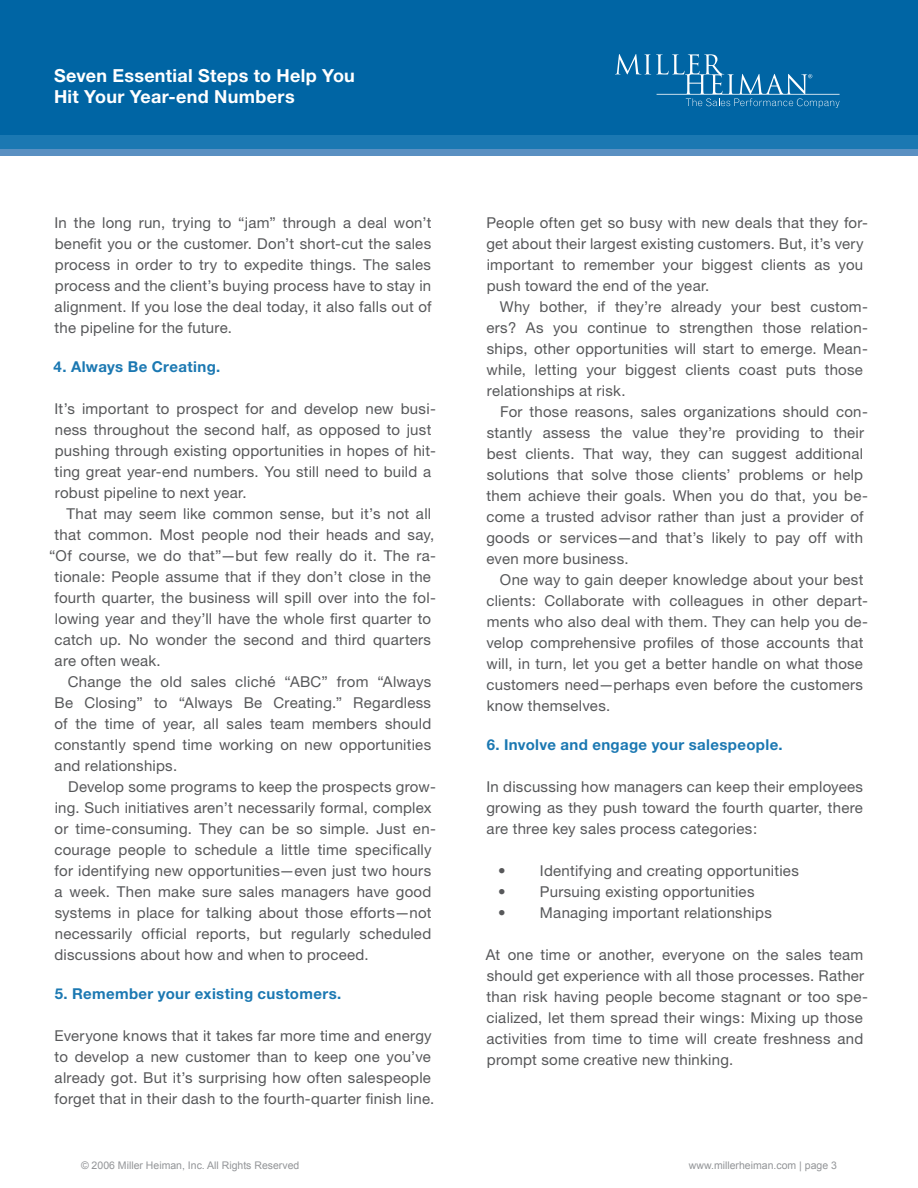
<style>
.page{position:relative;width:918px;height:1188px;background:#fff}
.page>*{position:absolute;margin:0;border:0;box-sizing:border-box;transform-origin:0 0}
.t1{font:700 18px/21.6px "Helvetica Neue";letter-spacing:.015em;color:#fff}
.main_text{font:15px/21px "Helvetica Neue";letter-spacing:.015em;color:#57585a}
.main_text-2{font:700 15px "Helvetica Neue";letter-spacing:.025em;color:#1b78b2}
.t2{font:10.5px "Arial";color:#939598}
</style>
<div class="page">
<div style="left:0;top:121px;width:918px;height:35px;background:#5a90c2"></div>
<div style="left:0;top:125px;width:918px;height:23px;background:#1b78b2"></div>
<div style="left:0;top:0;width:918px;height:135px;background:#0065a4"></div>
<svg style="left:615px;top:54px;width:225px;height:54px"></svg>
<p class="t1" style="left:54px;top:64px;width:302px">Seven Essential Steps to Help You<br>Hit Your Year-end Numbers</p>
<p class="main_text" style="left:55px;top:212px;width:379px;text-align:justify">In the long run, trying to “jam” through a deal won’t benefit you or the customer. Don’t short-cut the sales process in order to try to expedite things. The sales process and the client’s buying process have to stay in alignment. If you lose the deal today, it also falls out of the pipeline for the future.</p>
<p class="main_text-2" style="left:54px;top:357px;width:168px">4. Always Be Creating.</p>
<p class="main_text" style="left:55px;top:398px;width:383px">It’s important to prospect for and develop new busi&shy;ness throughout the second half, as opposed to just pushing through existing opportunities in hopes of hit&shy;ting great year-end numbers. You still need to build a robust pipeline to next year.</p>
<p class="main_text" style="left:67px;top:503px;width:366px">That may seem like common sense, but it’s not all</p>
<p class="main_text" style="left:55px;top:524px;width:381px">that common. Most people nod their heads and say,</p>
<p class="main_text" style="left:49px;top:545px;width:388px">“Of course, we do that”—but few really do it. The ra-</p>
<p class="main_text" style="left:55px;top:566px;width:378px">tionale: People assume that if they don’t close in the</p>
<p class="main_text" style="left:55px;top:587px;width:383px">fourth quarter, the business will spill over into the fol-</p>
<p class="main_text" style="left:55px;top:608px;width:378px">lowing year and they’ll have the whole first quarter to</p>
<p class="main_text" style="left:54px;top:629px;width:378px">catch up. No wonder the second and third quarters</p>
<p class="main_text" style="left:55px;top:650px;width:108px">are often weak.</p>
<p class="main_text" style="left:54px;top:671px;width:378px;text-align:justify;text-indent:13px">Change the old sales cliché “ABC” from “Always Be Closing” to “Always Be Creating.” Regardless of the time of year, all sales team members should constantly spend time working on new opportunities and relationships.</p>
<p class="main_text" style="left:54px;top:776px;width:383px;text-indent:14px">Develop some programs to keep the prospects grow&shy;ing. Such initiatives aren’t necessarily formal, complex or time-consuming. They can be so simple. Just en&shy;courage people to schedule a little time specifically for identifying new opportunities—even just two hours a week. Then make sure sales managers have good systems in place for talking about those efforts—not necessarily official reports, but regularly scheduled discussions about how and when to proceed.</p>
<p class="main_text-2" style="left:55px;top:984px;width:288px">5. Remember your existing customers.</p>
<p class="main_text" style="left:55px;top:1025px;width:381px">Everyone knows that it takes far more time and energy to develop a new customer than to keep one you’ve already got. But it’s surprising how often salespeople forget that in their dash to the fourth-quarter finish line.</p>
<p class="main_text" style="left:486px;top:212px;width:383px">People often get so busy with new deals that they for&shy;get about their largest existing customers. But, it’s very important to remember your biggest clients as you push toward the end of the year.</p>
<p class="main_text" style="left:486px;top:296px;width:383px;text-indent:13px">Why bother, if they’re already your best custom&shy;ers? As you continue to strengthen those relation&shy;ships, other opportunities will start to emerge. Mean&shy;while, letting your biggest clients coast puts those relationships at risk.</p>
<p class="main_text" style="left:486px;top:401px;width:383px;text-indent:14px">For those reasons, sales organizations should con&shy;stantly assess the value they’re providing to their best clients. That way, they can suggest additional solutions that solve those clients’ problems or help them achieve their goals. When you do that, you be&shy;come a trusted advisor rather than just a provider of goods or services—and that’s likely to pay off with even more business.</p>
<p class="main_text" style="left:486px;top:569px;width:383px;text-indent:14px">One way to gain deeper knowledge about your best clients: Collaborate with colleagues in other depart&shy;ments who also deal with them. They can help you de&shy;velop comprehensive profiles of those accounts that will, in turn, let you get a better handle on what those customers need—perhaps even before the customers know themselves.</p>
<p class="main_text-2" style="left:487px;top:735px;width:298px">6. Involve and engage your salespeople.</p>
<p class="main_text" style="left:486px;top:776px;width:378px;text-align:justify">In discussing how managers can keep their employees growing as they push toward the fourth quarter, there are three key sales process categories:</p>
<p class="main_text" style="left:498px;top:860px;width:302px">• Identifying and creating opportunities</p>
<p class="main_text" style="left:498px;top:881px;width:258px">• Pursuing existing opportunities</p>
<p class="main_text" style="left:498px;top:902px;width:275px">• Managing important relationships</p>
<p class="main_text" style="left:486px;top:944px;width:384px">At one time or another, everyone on the sales team should get experience with all those processes. Rather than risk having people become stagnant or too spe&shy;cialized, let them spread their wings: Mixing up those activities from time to time will create freshness and prompt some creative new thinking.</p>
<p class="t2" style="left:81px;top:1158px;width:220px">© 2006 Miller Heiman, Inc. All Rights Reserved</p>
<p class="t2" style="left:689px;top:1158px;width:141px">www.millerheiman.com | page</p>
</div>
